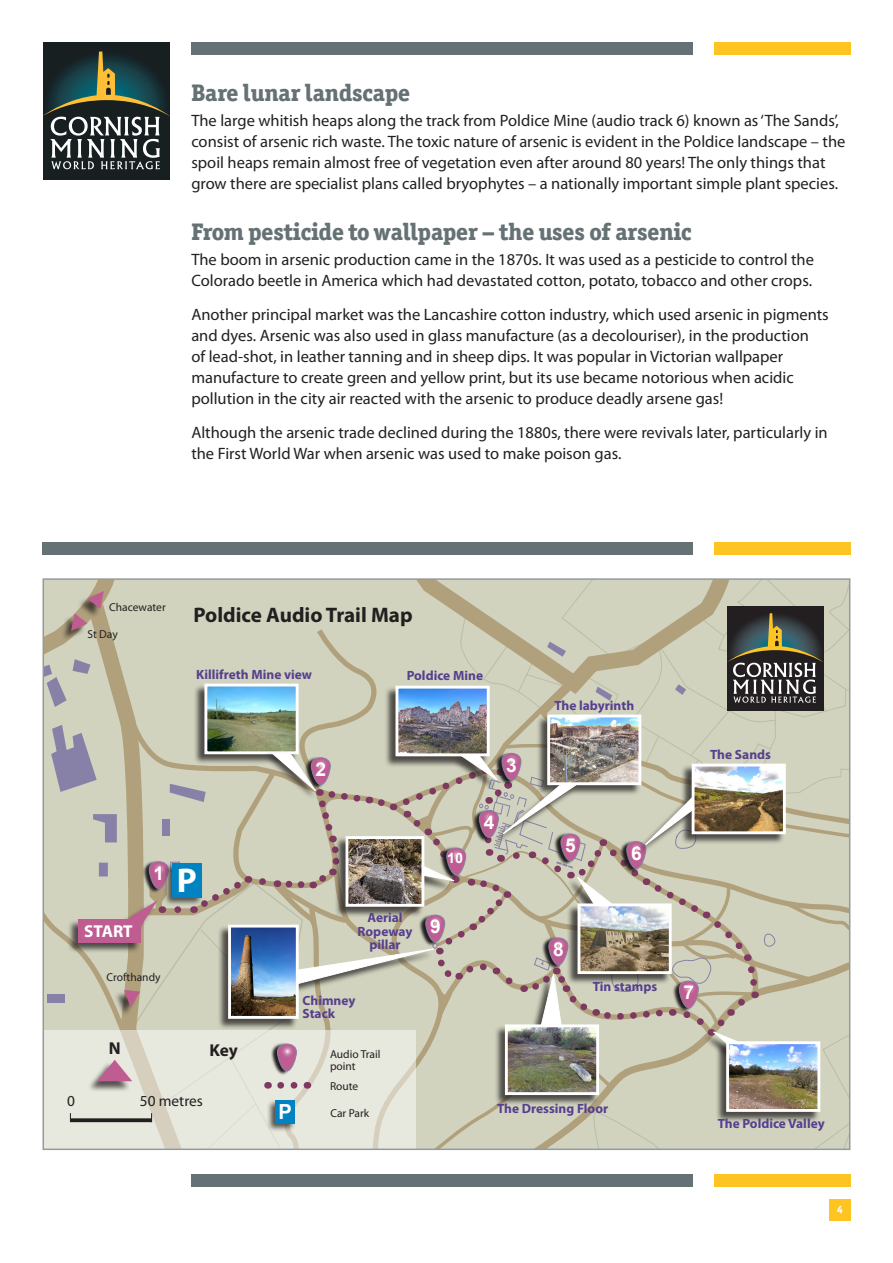
<style>
.page{position:relative;width:893px;height:1263px;background:#fff}
.page>*{position:absolute;margin:0;border:0;box-sizing:border-box;transform-origin:0 0}
.t1{font:700 34.5px "Myriad Pro";color:#fff}
.heading_-_sub_01{font:800 24px "Officina Ser ITC Std";letter-spacing:-.01em;color:#657174}
.t2{font:700 21px "Myriad Pro";color:#231f20}
.t3{font:700 20.85px "Arial";color:#fff;scale:.96 1}
.t4{font:700 19.2px "Arial";color:#fff}
.t5{font:700 17.25px "Myriad Pro";color:#fff}
.t6{font:700 17.25px "Myriad Pro";color:#231f20}
.text_-_body{font:16.5px/21px "Myriad Pro";color:#231f20}
.t7{font:15.3px "Myriad Pro";color:#231f20}
.t8{font:700 14.4px "Arial";color:#fff}
.t9{font:700 13.35px/13.4px "Myriad Pro";color:#563f8e}
.t10{font:11.55px/12.5px "Myriad Pro";color:#231f20}
.t11{font:800 10.5px "Officina Ser ITC Std";color:#fff}
</style>
<div class="page">
<div style="left:43px;top:43px;width:127px;height:137px;background:#171f21"></div>
<svg style="left:43px;top:51px;width:127px;height:119px"></svg>
<div style="left:714px;top:43px;width:136px;height:12px;background:#fec422"></div>
<div style="left:191px;top:43px;width:502px;height:12px;background:#657174"></div>
<div style="left:714px;top:1174px;width:136px;height:12px;background:#fec422"></div>
<div style="left:191px;top:1174px;width:502px;height:12px;background:#657174"></div>
<div style="left:829px;top:1199px;width:21px;height:21px;background:#fec422"></div>
<svg style="left:46px;top:581px;width:801px;height:566px;background:#bfbeaf"></svg>
<div style="left:715px;top:1042px;width:105px;height:81px;background:#231f20;opacity:.75"></div>
<img style="left:730px;top:1045px;width:86px;height:63px">
<div style="left:726px;top:1041px;width:94px;height:71px;border:3px solid #fff"></div>
<div style="left:714px;top:542px;width:136px;height:13px;background:#fec422"></div>
<div style="left:43px;top:542px;width:650px;height:13px;background:#657174"></div>
<p class="heading_-_sub_01" style="left:191px;top:77px;width:220px">Bare lunar landscape</p>
<p class="text_-_body" style="left:191px;top:110px;width:656px">The large whitish heaps along the track from Poldice Mine (audio track 6) known as ‘The Sands’, consist of arsenic rich waste. The toxic nature of arsenic is evident in the Poldice landscape – the spoil heaps remain almost free of vegetation even after around 80 years! The only things that grow there are specialist plans called bryophytes – a nationally important simple plant species.</p>
<p class="heading_-_sub_01" style="left:191px;top:217px;width:502px">From pesticide to wallpaper – the uses of arsenic</p>
<p class="text_-_body" style="left:191px;top:249px;width:624px">The boom in arsenic production came in the 1870s. It was used as a pesticide to control the<br>Colorado beetle in America which had devastated cotton, potato, tobacco and other crops.</p>
<p class="text_-_body" style="left:191px;top:304px;width:639px">Another principal market was the Lancashire cotton industry, which used arsenic in pigments and dyes. Arsenic was also used in glass manufacture (as a decolouriser), in the production<br>of lead-shot, in leather tanning and in sheep dips. It was popular in Victorian wallpaper manufacture to create green and yellow print, but its use became notorious when acidic pollution in the city air reacted with the arsenic to produce deadly arsene gas!</p>
<p class="text_-_body" style="left:191px;top:422px;width:638px">Although the arsenic trade declined during the 1880s, there were revivals later, particularly in the First World War when arsenic was used to make poison gas.</p>
<p class="t10" style="left:109px;top:601px;width:58px">Chacewater</p>
<p class="t10" style="left:87px;top:627px;width:32px">St Day</p>
<p class="t2" style="left:194px;top:601px;width:221px">Poldice Audio Trail Map</p>
<p class="t9" style="left:196px;top:667px;width:117px">Killifreth Mine view</p>
<p class="t9" style="left:407px;top:668px;width:78px">Poldice Mine</p>
<p class="t9" style="left:554px;top:698px;width:81px">The labyrinth</p>
<p class="t4" style="left:316px;top:757px;width:12px">2</p>
<p class="t4" style="left:506px;top:752px;width:12px">3</p>
<p class="t9" style="left:710px;top:748px;width:62px">The Sands</p>
<p class="t4" style="left:484px;top:809px;width:12px">4</p>
<p class="t8" style="left:447px;top:848px;width:17px">10</p>
<p class="t4" style="left:565px;top:833px;width:12px">5</p>
<p class="t4" style="left:631px;top:840px;width:12px">6</p>
<p class="t4" style="left:154px;top:861px;width:12px">1</p>
<p class="t1" style="left:177px;top:858px;width:22px">P</p>
<p class="t5" style="left:84px;top:920px;width:50px">START</p>
<p class="t9" style="left:358px;top:911px;width:56px;text-align:center">Aerial<br>Ropeway pillar</p>
<p class="t4" style="left:430px;top:914px;width:12px">9</p>
<p class="t4" style="left:553px;top:937px;width:12px">8</p>
<p class="t10" style="left:107px;top:971px;width:56px">Crofthandy</p>
<p class="t9" style="left:303px;top:993px;width:54px">Chimney<br>Stack</p>
<p class="t9" style="left:593px;top:979px;width:66px">Tin stamps</p>
<p class="t4" style="left:684px;top:980px;width:12px">7</p>
<p class="t6" style="left:109px;top:1037px;width:13px">N</p>
<p class="t6" style="left:210px;top:1039px;width:30px">Key</p>
<p class="t10" style="left:330px;top:1048px;width:52px">Audio Trail point</p>
<p class="t10" style="left:330px;top:1079px;width:30px">Route</p>
<p class="t7" style="left:67px;top:1091px;width:9px">0</p>
<p class="t7" style="left:140px;top:1091px;width:65px">50 metres</p>
<p class="t3" style="left:279px;top:1098px;width:15px">P</p>
<p class="t10" style="left:330px;top:1107px;width:40px">Car Park</p>
<p class="t9" style="left:497px;top:1101px;width:113px">The Dressing Floor</p>
<p class="t9" style="left:718px;top:1116px;width:109px">The Poldice Valley</p>
<p class="t11" style="left:837px;top:1202px;width:7px">4</p>
</div>
